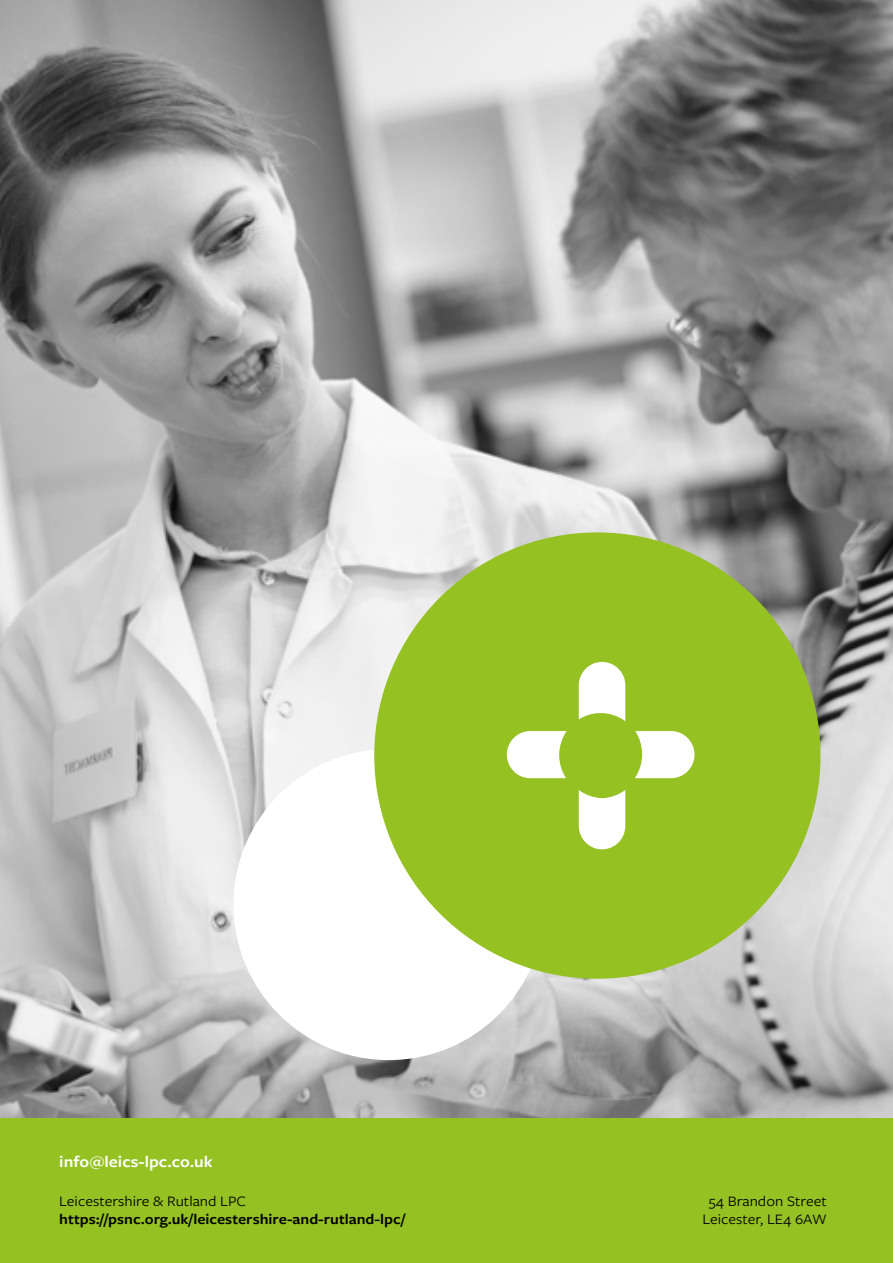
<style>
.page{position:relative;width:893px;height:1263px;background:#fff}
.page>*{position:absolute;margin:0;border:0;box-sizing:border-box;transform-origin:0 0}
.t1{font:600 16.5px "Freight Sans Pro";color:#fff;scale:1.09 1}
.t2{font:15px/18px "Freight Sans Pro";color:#010000;text-align:center;scale:1.09 1}
.t3{font:600 15px "Freight Sans Pro";color:#010000;scale:1.09 1}
</style>
<div class="page">
<img style="left:0;top:0;width:893px;height:1118px">
<div style="left:233px;top:749px;width:311px;height:311px;background:#fff;border-radius:50%"></div>
<div style="left:374px;top:532px;width:446px;height:447px;background:#95c122;border-radius:50%"></div>
<svg style="left:635px;top:731px;width:59px;height:47px;background:#edf5db"></svg>
<svg style="left:579px;top:662px;width:46px;height:59px"></svg>
<svg style="left:507px;top:731px;width:60px;height:47px"></svg>
<svg style="left:579px;top:790px;width:46px;height:59px"></svg>
<div style="left:0;top:1118px;width:893px;height:145px;background:#95c122"></div>
<p class="t1" style="left:59px;top:1150px;width:142px">info@leics-lpc.co.uk</p>
<p class="t2" style="left:59px;top:1192px;width:173px">Leicestershire &amp; Rutland LPC</p>
<p class="t3" style="left:59px;top:1209px;width:319px">https://psnc.org.uk/leicestershire-and-rutland-lpc/</p>
<p class="t2" style="left:702px;top:1192px;width:116px">54 Brandon Street<br>Leicester, LE4 6AW</p>
</div>
